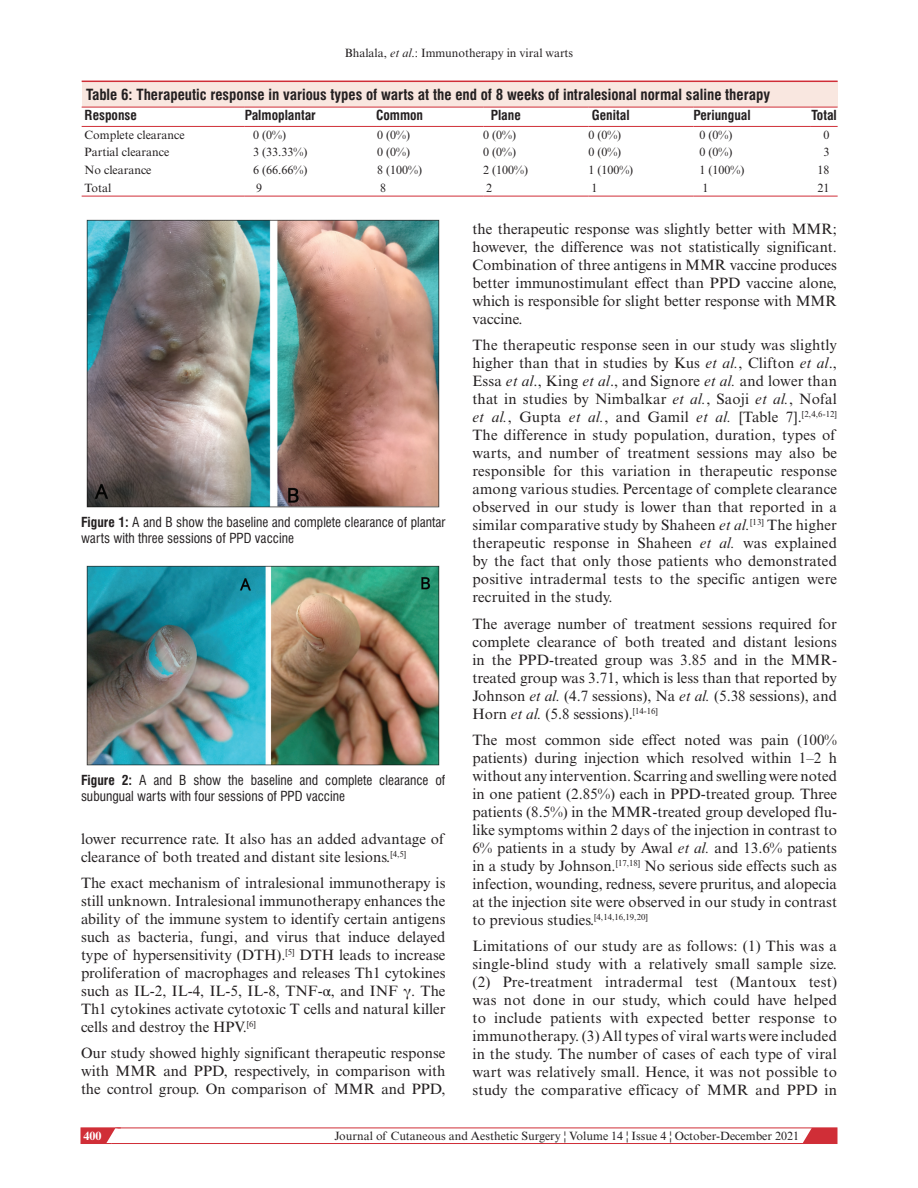
<style>
.page{position:relative;width:918px;height:1188px;background:#fff}
.page>*{position:absolute;margin:0;border:0;box-sizing:border-box;transform-origin:0 0}
.t1{font:15px/18px "Times New Roman MT Std";color:#231f20;text-align:justify}
.t2{font:700 condensed 15px "Swiss 721 BT";color:#231f20}
.t3{font:condensed 13.5px/16.5px "Swiss 721 BT";color:#231f20}
.t4{font:700 condensed 13.5px "Swiss 721 BT";color:#231f20}
.t5{font:12px "Times New Roman MT Std";color:#231f20}
.t6{font:700 12px "Times New Roman MT Std";color:#fff}
.s1{font-style:italic}
.s2{font-weight:700}
.s3{font-family:"STIX General"}
.s4{font-family:"Gandhari Unicode"}
</style>
<div class="page">
<svg style="left:798px;top:1127px;width:39px;height:15px"></svg>
<div style="left:81px;top:1128px;width:756px;height:16px;border:1px solid #d02e37"></div>
<svg style="left:81px;top:1127px;width:40px;height:17px"></svg>
<img style="left:87px;top:219px;width:353px;height:288px">
<img style="left:87px;top:566px;width:353px;height:199px">
<div style="left:82px;top:82px;width:756px;height:25px;background:#f9e7e0"></div>
<hr style="left:82px;top:81px;width:756px;height:1px;background:#d02e37">
<hr style="left:82px;top:107px;width:163px;height:1px;background:#d02e37">
<hr style="left:82px;top:126px;width:163px;height:1px;background:#d02e37">
<hr style="left:245px;top:107px;width:131px;height:1px;background:#d02e37">
<hr style="left:245px;top:126px;width:131px;height:1px;background:#d02e37">
<hr style="left:376px;top:107px;width:107px;height:1px;background:#d02e37">
<hr style="left:376px;top:126px;width:107px;height:1px;background:#d02e37">
<hr style="left:483px;top:107px;width:105px;height:1px;background:#d02e37">
<hr style="left:483px;top:126px;width:105px;height:1px;background:#d02e37">
<hr style="left:588px;top:107px;width:105px;height:1px;background:#d02e37">
<hr style="left:588px;top:126px;width:105px;height:1px;background:#d02e37">
<hr style="left:693px;top:107px;width:118px;height:1px;background:#d02e37">
<hr style="left:693px;top:126px;width:118px;height:1px;background:#d02e37">
<svg style="left:811px;top:107px;width:27px;height:1px"></svg>
<svg style="left:811px;top:126px;width:27px;height:1px"></svg>
<hr style="left:82px;top:196px;width:163px;height:1px;background:#d02e37">
<hr style="left:245px;top:196px;width:131px;height:1px;background:#d02e37">
<hr style="left:376px;top:196px;width:107px;height:1px;background:#d02e37">
<hr style="left:483px;top:196px;width:105px;height:1px;background:#d02e37">
<hr style="left:588px;top:196px;width:105px;height:1px;background:#d02e37">
<hr style="left:693px;top:196px;width:118px;height:1px;background:#d02e37">
<svg style="left:811px;top:196px;width:27px;height:1px"></svg>
<p class="t5" style="left:345px;top:46px;width:230px">Bhalala, <span class="s1">et al</span>.: Immunotherapy in viral warts</p>
<p class="t2" style="left:86px;top:86px;width:685px">Table 6: Therapeutic response in various types of warts at the end of 8 weeks of intralesional normal saline therapy</p>
<p class="t4" style="left:85px;top:107px;width:54px">Response</p>
<p class="t4" style="left:245px;top:107px;width:73px">Palmoplantar</p>
<p class="t4" style="left:376px;top:107px;width:49px">Common</p>
<p class="t4" style="left:491px;top:107px;width:32px">Plane</p>
<p class="t4" style="left:592px;top:107px;width:39px">Genital</p>
<p class="t4" style="left:693px;top:107px;width:59px">Periungual</p>
<p class="t4" style="left:812px;top:107px;width:27px">Total</p>
<p class="t5" style="left:85px;top:128px;width:101px">Complete clearance</p>
<p class="t5" style="left:253px;top:128px;width:34px">0 (0%)</p>
<p class="t5" style="left:377px;top:128px;width:34px">0 (0%)</p>
<p class="t5" style="left:483px;top:128px;width:34px">0 (0%)</p>
<p class="t5" style="left:588px;top:128px;width:34px">0 (0%)</p>
<p class="t5" style="left:700px;top:128px;width:34px">0 (0%)</p>
<p class="t5" style="left:824px;top:128px;width:7px">0</p>
<p class="t5" style="left:85px;top:145px;width:86px">Partial clearance</p>
<p class="t5" style="left:253px;top:145px;width:56px">3 (33.33%)</p>
<p class="t5" style="left:377px;top:145px;width:34px">0 (0%)</p>
<p class="t5" style="left:483px;top:145px;width:34px">0 (0%)</p>
<p class="t5" style="left:588px;top:145px;width:34px">0 (0%)</p>
<p class="t5" style="left:700px;top:145px;width:34px">0 (0%)</p>
<p class="t5" style="left:824px;top:145px;width:7px">3</p>
<p class="t5" style="left:85px;top:163px;width:68px">No clearance</p>
<p class="t5" style="left:253px;top:163px;width:56px">6 (66.66%)</p>
<p class="t5" style="left:377px;top:163px;width:46px">8 (100%)</p>
<p class="t5" style="left:483px;top:163px;width:46px">2 (100%)</p>
<p class="t5" style="left:588px;top:163px;width:46px">1 (100%)</p>
<p class="t5" style="left:700px;top:163px;width:46px">1 (100%)</p>
<p class="t5" style="left:818px;top:163px;width:13px">18</p>
<p class="t5" style="left:85px;top:181px;width:28px">Total</p>
<p class="t5" style="left:256px;top:181px;width:7px">9</p>
<p class="t5" style="left:380px;top:181px;width:7px">8</p>
<p class="t5" style="left:486px;top:181px;width:7px">2</p>
<p class="t5" style="left:591px;top:181px;width:7px">1</p>
<p class="t5" style="left:703px;top:181px;width:7px">1</p>
<p class="t5" style="left:818px;top:181px;width:13px">21</p>
<p class="t3" style="left:81px;top:514px;width:366px"><span class="s2">Figure 1:</span> A and B show the baseline and complete clearance of plantar warts with three sessions of PPD vaccine</p>
<p class="t3" style="left:81px;top:772px;width:366px"><span class="s2">Figure 2:</span> A and B show the baseline and complete clearance of subungual warts with four sessions of PPD vaccine</p>
<p class="t1" style="left:81px;top:829px;width:365px">lower recurrence rate. It also has an added advantage of clearance of both treated and distant site lesions.<sup>[4,5]</sup></p>
<p class="t1" style="left:81px;top:874px;width:366px">The exact mechanism of intralesional immunotherapy is still unknown. Intralesional immunotherapy enhances the ability of the immune system to identify certain antigens such as bacteria, fungi, and virus that induce delayed type of hypersensitivity (DTH).<sup>[5]</sup> DTH leads to increase proliferation of macrophages and releases Th1 cytokines such as IL-2, IL-4, IL-5, IL-8, TNF-<span class="s3">α</span>, and INF <span class="s4">γ</span>. The Th1 cytokines activate cytotoxic T cells and natural killer cells and destroy the HPV.<sup>[6]</sup></p>
<p class="t1" style="left:81px;top:1044px;width:366px">Our study showed highly significant therapeutic response with MMR and PPD, respectively, in comparison with the control group. On comparison of MMR and PPD,</p>
<p class="t1" style="left:472px;top:220px;width:366px">the therapeutic response was slightly better with MMR; however, the difference was not statistically significant.<br>Combination of three antigens in MMR vaccine produces better immunostimulant effect than PPD vaccine alone, which is responsible for slight better response with MMR vaccine.</p>
<p class="t1" style="left:472px;top:336px;width:366px">The therapeutic response seen in our study was slightly higher than that in studies by Kus <span class="s1">et al.</span>, Clifton <span class="s1">et al</span>., Essa <span class="s1">et al</span>., King <span class="s1">et al</span>., and Signore <span class="s1">et al.</span> and lower than that in studies by Nimbalkar <span class="s1">et al.</span>, Saoji <span class="s1">et al.</span>, Nofal <span class="s1">et al.</span>, Gupta <span class="s1">et al.</span>, and Gamil <span class="s1">et al.</span> [Table 7].<sup>[2,4,6-12] </sup>The difference in study population, duration, types of warts, and number of treatment sessions may also be responsible for this variation in therapeutic response among various studies. Percentage of complete clearance observed in our study is lower than that reported in a similar comparative study by Shaheen <span class="s1">et al.</span><sup>[13]</sup> The higher therapeutic response in Shaheen <span class="s1">et al.</span> was explained by the fact that only those patients who demonstrated positive intradermal tests to the specific antigen were recruited in the study.</p>
<p class="t1" style="left:472px;top:615px;width:366px">The average number of treatment sessions required for complete clearance of both treated and distant lesions in the PPD-treated group was 3.85 and in the MMR&shy;treated group was 3.71, which is less than that reported by Johnson <span class="s1">et al.</span> (4.7 sessions), Na <span class="s1">et al.</span> (5.38 sessions), and Horn <span class="s1">et al.</span> (5.8 sessions).<sup>[14-16]</sup></p>
<p class="t1" style="left:472px;top:731px;width:366px">The most common side effect noted was pain (100% patients) during injection which resolved within 1–2 h without any intervention. Scarring and swelling were noted in one patient (2.85%) each in PPD-treated group. Three patients (8.5%) in the MMR-treated group developed flu&shy;like symptoms within 2 days of the injection in contrast to 6% patients in a study by Awal <span class="s1">et al.</span> and 13.6% patients in a study by Johnson.<sup>[17,18]</sup> No serious side effects such as infection, wounding, redness, severe pruritus, and alopecia at the injection site were observed in our study in contrast to previous studies.<sup>[4,14,16,19,20]</sup></p>
<p class="t1" style="left:472px;top:937px;width:366px">Limitations of our study are as follows: (1) This was a single-blind study with a relatively small sample size. (2) Pre-treatment intradermal test (Mantoux test) was not done in our study, which could have helped to include patients with expected better response to immunotherapy. (3) All types of viral warts were included in the study. The number of cases of each type of viral wart was relatively small. Hence, it was not possible to study the comparative efficacy of MMR and PPD in</p>
<p class="t6" style="left:83px;top:1128px;width:19px">400</p>
<p class="t5" style="left:335px;top:1129px;width:466px">Journal of Cutaneous and Aesthetic Surgery ¦ Volume 14 ¦ Issue 4 ¦ October-December 2021</p>
</div>
